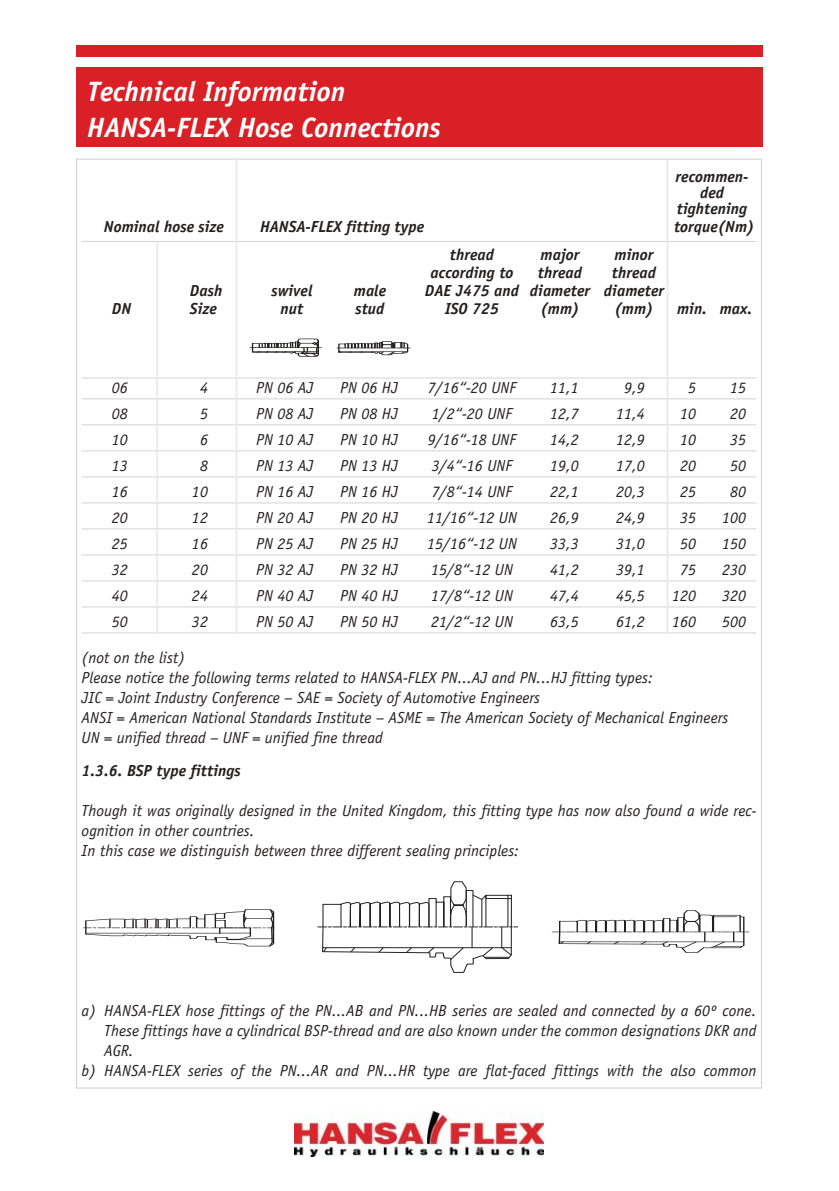
<style>
.page{position:relative;width:839px;height:1191px;background:#fff}
.page>*{position:absolute;margin:0;border:0;box-sizing:border-box;transform-origin:0 0}
.t1{font:italic 700 28px/35.6px "Officina Sans";color:#fff}
.t2{font:italic 16px/20px "Officina Sans";color:#231f1f}
.t3{font:italic 700 16px/16px "Officina Sans";color:#231f1f;text-align:center}
</style>
<div class="page">
<div style="left:76px;top:45px;width:686px;height:11px;background:#da2027"></div>
<div style="left:76px;top:68px;width:686px;height:79px;background:#da2027"></div>
<img style="left:294px;top:1111px;width:250px;height:45px">
<hr style="left:82px;top:241px;width:674px;height:1px;background:#d1d3d5">
<hr style="left:82px;top:377px;width:674px;height:1px;background:#d1d3d5">
<hr style="left:82px;top:398px;width:674px;height:1px;background:#d1d3d5">
<hr style="left:82px;top:424px;width:674px;height:1px;background:#d1d3d5">
<hr style="left:82px;top:450px;width:674px;height:1px;background:#d1d3d5">
<hr style="left:82px;top:476px;width:674px;height:1px;background:#d1d3d5">
<hr style="left:82px;top:502px;width:674px;height:1px;background:#d1d3d5">
<hr style="left:82px;top:528px;width:674px;height:1px;background:#d1d3d5">
<hr style="left:82px;top:554px;width:674px;height:1px;background:#d1d3d5">
<hr style="left:82px;top:580px;width:674px;height:1px;background:#d1d3d5">
<hr style="left:82px;top:606px;width:674px;height:1px;background:#d1d3d5">
<hr style="left:82px;top:632px;width:674px;height:1px;background:#d1d3d5">
<hr style="left:236px;top:159px;width:2px;height:474px;background:#eaebec">
<hr style="left:156px;top:241px;width:2px;height:392px;background:#eaebec">
<hr style="left:666px;top:160px;width:2px;height:473px;background:#eaebec">
<svg style="left:318px;top:881px;width:200px;height:91px"></svg>
<svg style="left:552px;top:910px;width:197px;height:42px"></svg>
<svg style="left:83px;top:909px;width:192px;height:37px"></svg>
<svg style="left:250px;top:338px;width:71px;height:18px"></svg>
<svg style="left:337px;top:341px;width:73px;height:14px"></svg>
<h1 class="t1" style="left:87px;top:76px;width:355px">Technical Information<br>HANSA-FLEX Hose Connections</h1>
<p class="t3" style="left:676px;top:170px;width:74px">recommen&shy;ded tightening</p>
<p class="t3" style="left:104px;top:220px;width:122px">Nominal hose size</p>
<p class="t3" style="left:260px;top:220px;width:166px">HANSA-FLEX fitting type</p>
<p class="t3" style="left:674px;top:220px;width:82px">torque(Nm)</p>
<p class="t3" style="left:450px;top:248px;width:46px">thread</p>
<p class="t3" style="left:541px;top:248px;width:40px">major</p>
<p class="t3" style="left:615px;top:248px;width:40px">minor</p>
<p class="t3" style="left:430px;top:266px;width:85px">according to</p>
<p class="t3" style="left:538px;top:266px;width:46px">thread</p>
<p class="t3" style="left:612px;top:266px;width:46px">thread</p>
<p class="t3" style="left:190px;top:284px;width:34px">Dash</p>
<p class="t3" style="left:272px;top:284px;width:42px">swivel</p>
<p class="t3" style="left:354px;top:284px;width:34px">male</p>
<p class="t3" style="left:425px;top:284px;width:241px">DAE J475 and diameter diameter</p>
<p class="t3" style="left:112px;top:302px;width:21px">DN</p>
<p class="t3" style="left:190px;top:302px;width:28px">Size</p>
<p class="t3" style="left:281px;top:302px;width:24px">nut</p>
<p class="t3" style="left:355px;top:302px;width:31px">stud</p>
<p class="t3" style="left:445px;top:302px;width:55px">ISO 725</p>
<p class="t3" style="left:540px;top:302px;width:41px">(mm)</p>
<p class="t3" style="left:614px;top:302px;width:41px">(mm)</p>
<p class="t3" style="left:677px;top:302px;width:77px">min. max.</p>
<p class="t2" style="left:112px;top:378px;width:17px">06</p>
<p class="t2" style="left:200px;top:378px;width:9px">4</p>
<p class="t2" style="left:256px;top:378px;width:59px">PN 06 AJ</p>
<p class="t2" style="left:340px;top:378px;width:59px">PN 06 HJ</p>
<p class="t2" style="left:428px;top:378px;width:90px">7/16“-20 UNF</p>
<p class="t2" style="left:550px;top:378px;width:30px">11,1</p>
<p class="t2" style="left:624px;top:378px;width:22px">9,9</p>
<p class="t2" style="left:688px;top:378px;width:9px">5</p>
<p class="t2" style="left:730px;top:378px;width:17px">15</p>
<p class="t2" style="left:112px;top:404px;width:17px">08</p>
<p class="t2" style="left:200px;top:404px;width:9px">5</p>
<p class="t2" style="left:256px;top:404px;width:59px">PN 08 AJ</p>
<p class="t2" style="left:340px;top:404px;width:59px">PN 08 HJ</p>
<p class="t2" style="left:432px;top:404px;width:82px">1/2“-20 UNF</p>
<p class="t2" style="left:550px;top:404px;width:30px">12,7</p>
<p class="t2" style="left:616px;top:404px;width:30px">11,4</p>
<p class="t2" style="left:680px;top:404px;width:17px">10</p>
<p class="t2" style="left:730px;top:404px;width:17px">20</p>
<p class="t2" style="left:112px;top:430px;width:17px">10</p>
<p class="t2" style="left:200px;top:430px;width:9px">6</p>
<p class="t2" style="left:256px;top:430px;width:59px">PN 10 AJ</p>
<p class="t2" style="left:340px;top:430px;width:59px">PN 10 HJ</p>
<p class="t2" style="left:428px;top:430px;width:90px">9/16“-18 UNF</p>
<p class="t2" style="left:550px;top:430px;width:30px">14,2</p>
<p class="t2" style="left:616px;top:430px;width:30px">12,9</p>
<p class="t2" style="left:680px;top:430px;width:17px">10</p>
<p class="t2" style="left:730px;top:430px;width:17px">35</p>
<p class="t2" style="left:112px;top:456px;width:17px">13</p>
<p class="t2" style="left:200px;top:456px;width:9px">8</p>
<p class="t2" style="left:256px;top:456px;width:59px">PN 13 AJ</p>
<p class="t2" style="left:340px;top:456px;width:59px">PN 13 HJ</p>
<p class="t2" style="left:432px;top:456px;width:82px">3/4“-16 UNF</p>
<p class="t2" style="left:550px;top:456px;width:30px">19,0</p>
<p class="t2" style="left:616px;top:456px;width:30px">17,0</p>
<p class="t2" style="left:680px;top:456px;width:17px">20</p>
<p class="t2" style="left:730px;top:456px;width:17px">50</p>
<p class="t2" style="left:112px;top:482px;width:17px">16</p>
<p class="t2" style="left:192px;top:482px;width:17px">10</p>
<p class="t2" style="left:256px;top:482px;width:59px">PN 16 AJ</p>
<p class="t2" style="left:340px;top:482px;width:59px">PN 16 HJ</p>
<p class="t2" style="left:432px;top:482px;width:82px">7/8“-14 UNF</p>
<p class="t2" style="left:550px;top:482px;width:30px">22,1</p>
<p class="t2" style="left:616px;top:482px;width:30px">20,3</p>
<p class="t2" style="left:680px;top:482px;width:17px">25</p>
<p class="t2" style="left:730px;top:482px;width:17px">80</p>
<p class="t2" style="left:112px;top:508px;width:17px">20</p>
<p class="t2" style="left:192px;top:508px;width:17px">12</p>
<p class="t2" style="left:256px;top:508px;width:59px">PN 20 AJ</p>
<p class="t2" style="left:340px;top:508px;width:59px">PN 20 HJ</p>
<p class="t2" style="left:427px;top:508px;width:91px">11/16“-12 UN</p>
<p class="t2" style="left:550px;top:508px;width:30px">26,9</p>
<p class="t2" style="left:616px;top:508px;width:30px">24,9</p>
<p class="t2" style="left:680px;top:508px;width:17px">35</p>
<p class="t2" style="left:722px;top:508px;width:25px">100</p>
<p class="t2" style="left:112px;top:534px;width:17px">25</p>
<p class="t2" style="left:192px;top:534px;width:17px">16</p>
<p class="t2" style="left:256px;top:534px;width:59px">PN 25 AJ</p>
<p class="t2" style="left:340px;top:534px;width:59px">PN 25 HJ</p>
<p class="t2" style="left:427px;top:534px;width:91px">15/16“-12 UN</p>
<p class="t2" style="left:550px;top:534px;width:30px">33,3</p>
<p class="t2" style="left:616px;top:534px;width:30px">31,0</p>
<p class="t2" style="left:680px;top:534px;width:17px">50</p>
<p class="t2" style="left:722px;top:534px;width:25px">150</p>
<p class="t2" style="left:112px;top:560px;width:17px">32</p>
<p class="t2" style="left:192px;top:560px;width:17px">20</p>
<p class="t2" style="left:256px;top:560px;width:59px">PN 32 AJ</p>
<p class="t2" style="left:340px;top:560px;width:59px">PN 32 HJ</p>
<p class="t2" style="left:431px;top:560px;width:83px">15/8“-12 UN</p>
<p class="t2" style="left:550px;top:560px;width:30px">41,2</p>
<p class="t2" style="left:616px;top:560px;width:30px">39,1</p>
<p class="t2" style="left:680px;top:560px;width:17px">75</p>
<p class="t2" style="left:722px;top:560px;width:25px">230</p>
<p class="t2" style="left:112px;top:586px;width:17px">40</p>
<p class="t2" style="left:192px;top:586px;width:17px">24</p>
<p class="t2" style="left:256px;top:586px;width:59px">PN 40 AJ</p>
<p class="t2" style="left:340px;top:586px;width:59px">PN 40 HJ</p>
<p class="t2" style="left:431px;top:586px;width:83px">17/8“-12 UN</p>
<p class="t2" style="left:550px;top:586px;width:30px">47,4</p>
<p class="t2" style="left:616px;top:586px;width:30px">45,5</p>
<p class="t2" style="left:672px;top:586px;width:25px">120</p>
<p class="t2" style="left:722px;top:586px;width:25px">320</p>
<p class="t2" style="left:112px;top:612px;width:17px">50</p>
<p class="t2" style="left:192px;top:612px;width:17px">32</p>
<p class="t2" style="left:256px;top:612px;width:59px">PN 50 AJ</p>
<p class="t2" style="left:340px;top:612px;width:59px">PN 50 HJ</p>
<p class="t2" style="left:431px;top:612px;width:83px">21/2“-12 UN</p>
<p class="t2" style="left:550px;top:612px;width:30px">63,5</p>
<p class="t2" style="left:616px;top:612px;width:30px">61,2</p>
<p class="t2" style="left:672px;top:612px;width:25px">160</p>
<p class="t2" style="left:722px;top:612px;width:25px">500</p>
<p class="t2" style="left:82px;top:648px;width:648px">(not on the list)<br>Please notice the following terms related to HANSA-FLEX PN...AJ and PN...HJ fitting types:<br>JIC = Joint Industry Conference – SAE = Society of Automotive Engineers<br>ANSI = American National Standards Institute – ASME = The American Society of Mechanical Engineers UN = unified thread – UNF = unified fine thread</p>
<p class="t3" style="left:82px;top:763px;width:161px">1.3.6. BSP type fittings</p>
<p class="t2" style="left:82px;top:801px;width:676px">Though it was originally designed in the United Kingdom, this fitting type has now also found a wide rec&shy;ognition in other countries.<br>In this case we distinguish between three different sealing principles:</p>
<p class="t2" style="left:82px;top:1001px;width:676px">a) HANSA-FLEX hose fittings of the PN...AB and PN...HB series are sealed and connected by a 60º cone.</p>
<p class="t2" style="left:104px;top:1021px;width:653px">These fittings have a cylindrical BSP-thread and are also known under the common designations DKR and</p>
<p class="t2" style="left:104px;top:1041px;width:31px">AGR.</p>
<p class="t2" style="left:82px;top:1061px;width:676px">b) HANSA-FLEX series of the PN...AR and PN...HR type are flat-faced fittings with the also common</p>
</div>
